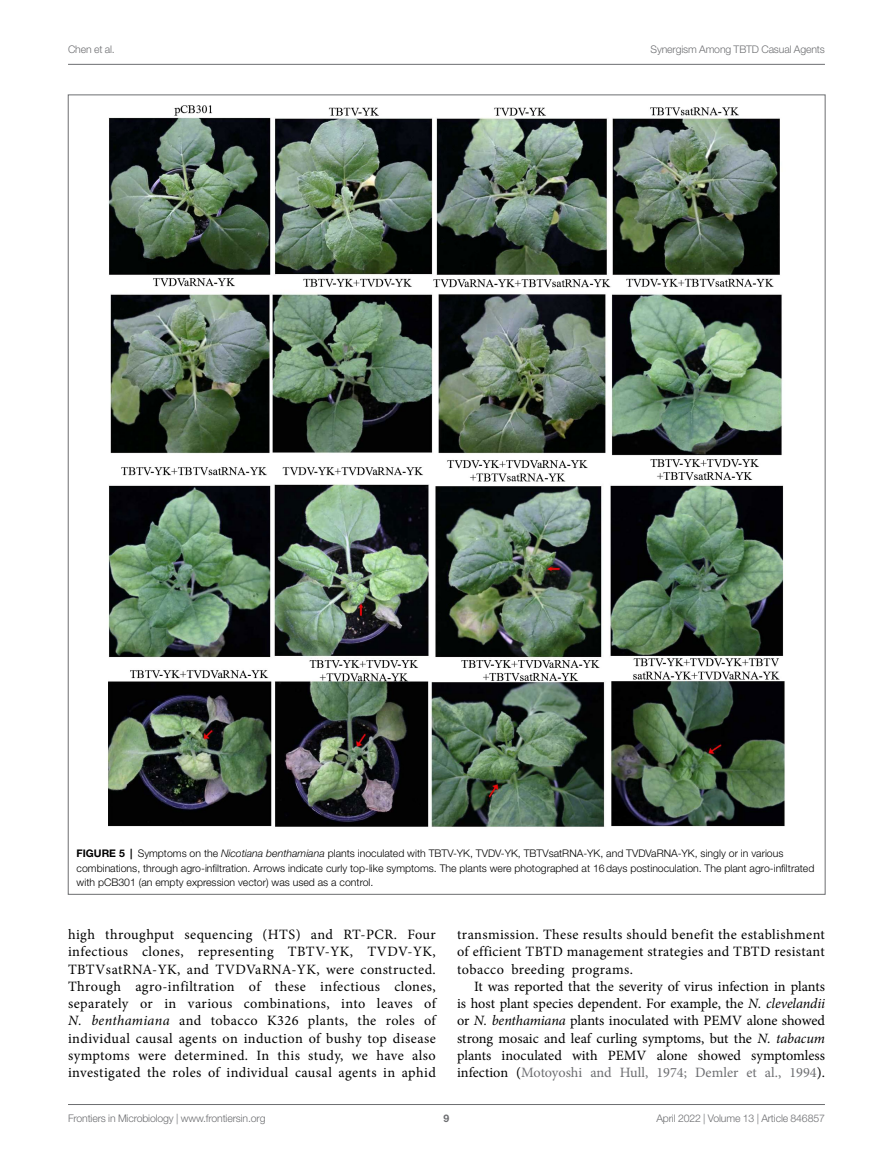
<style>
.page{position:relative;width:893px;height:1170px;background:#fff}
.page>*{position:absolute;margin:0;border:0;box-sizing:border-box;transform-origin:0 0}
.TEXT_FLUSH{font:14.25px/17.2px "Minion Pro";letter-spacing:.025em;color:#000;text-align:justify}
.TEXT{font:14.25px/17.2px "Minion Pro";color:#000;text-align:justify}
.FIG_LEG{font:300 10.5px/14.2px "Helvetica Neue LT Std";color:#000}
.t1{font:300 10.5px "Helvetica Neue LT Std";letter-spacing:-.015em;color:#6d6e71}
.t2{font:700 10.5px "Helvetica Neue LT Std";color:#6d6e71}
.s1{font-weight:700}
.s2{font-style:italic}
.s3{color:#6d6e71}
</style>
<div class="page">
<hr style="left:68px;top:64px;width:757px;height:1px;background:#6d6e71">
<hr style="left:68px;top:1104px;width:757px;height:1px;background:#6d6e71">
<img style="left:108px;top:105px;width:677px;height:722px">
<p class="t1" style="left:68px;top:42px;width:48px">Chen et al.</p>
<p class="t1" style="left:651px;top:42px;width:176px">Synergism Among TBTD Casual Agents</p>
<p class="FIG_LEG" style="left:77px;top:846px;width:739px"><span class="s1">FIGURE 5 |</span> Symptoms on the <span class="s2">Nicotiana benthamiana</span> plants inoculated with TBTV-YK, TVDV-YK, TBTVsatRNA-YK, and TVDVaRNA-YK, singly or in various combinations, through agro-infiltration. Arrows indicate curly top-like symptoms. The plants were photographed at 16days postinoculation. The plant agro-infiltrated with pCB301 (an empty expression vector) was used as a control.</p>
<p class="TEXT_FLUSH" style="left:68px;top:925px;width:369px">high throughput sequencing (HTS) and RT-PCR. Four infectious clones, representing TBTV-YK, TVDV-YK, TBTVsatRNA-YK, and TVDVaRNA-YK, were constructed.<br>Through agro-infiltration of these infectious clones, separately or in various combinations, into leaves of <span class="s2">N. benthamiana</span> and tobacco K326 plants, the roles of individual causal agents on induction of bushy top disease symptoms were determined. In this study, we have also investigated the roles of individual causal agents in aphid</p>
<p class="TEXT_FLUSH" style="left:457px;top:925px;width:369px">transmission. These results should benefit the establishment of efficient TBTD management strategies and TBTD resistant tobacco breeding programs.</p>
<p class="TEXT" style="left:457px;top:977px;width:369px;text-indent:17px">It was reported that the severity of virus infection in plants is host plant species dependent. For example, the <span class="s2">N. clevelandii </span>or <span class="s2">N. benthamiana</span> plants inoculated with PEMV alone showed strong mosaic and leaf curling symptoms, but the <span class="s2">N. tabacum </span>plants inoculated with PEMV alone showed symptomless infection (<span class="s3">Motoyoshi and Hull, 1974; Demler et al., 1994</span>).</p>
<p class="t1" style="left:68px;top:1111px;width:199px">Frontiers in Microbiology | www.frontiersin.org</p>
<p class="t2" style="left:444px;top:1111px;width:7px">9</p>
<p class="t1" style="left:656px;top:1111px;width:170px">April 2022 | Volume 13 | Article 846857</p>
</div>
